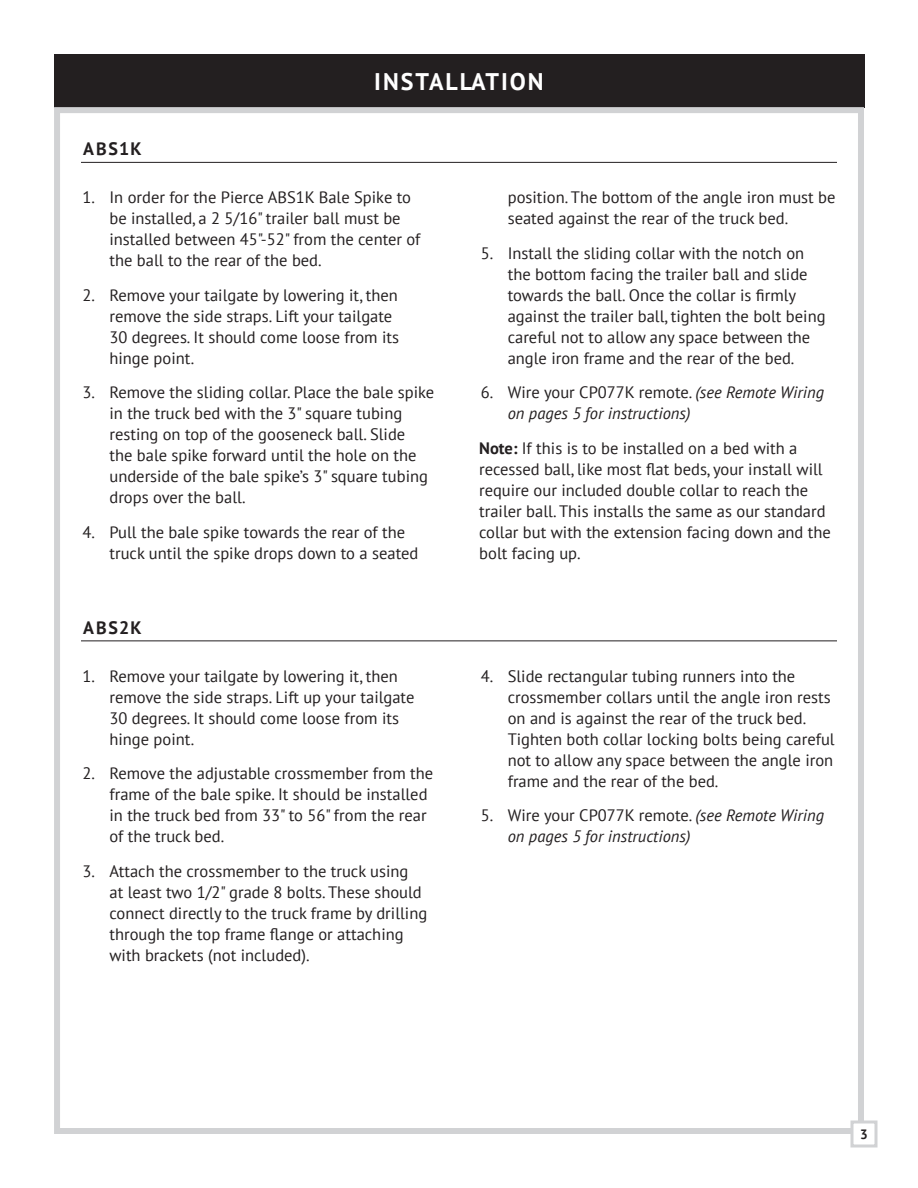
<style>
.page{position:relative;width:918px;height:1188px;background:#fff}
.page>*{position:absolute;margin:0;border:0;box-sizing:border-box;transform-origin:0 0}
.t1{font:700 24px "PT Sans";letter-spacing:.08em;color:#fff}
.t2{font:700 18px "PT Sans";letter-spacing:.085em;color:#231f20}
.t3{font:16.5px/21px "PT Sans";color:#231f20}
.t4{font:italic 16.5px/21px "PT Sans";color:#231f20}
.t5{font:700 13.5px "PT Sans";color:#231f20}
.s1{font-style:normal}
.s2{font-weight:700}
</style>
<div class="page">
<hr style="left:81px;top:162px;width:756px;height:1px;background:#231f20">
<hr style="left:81px;top:640px;width:756px;height:1px;background:#231f20">
<div style="left:54px;top:54px;width:810px;height:54px;background:#231f20"></div>
<div style="left:54px;top:107px;width:810px;height:1027px;border:6px solid #d1d2d4"></div>
<svg style="left:849px;top:1119px;width:29px;height:29px"></svg>
<h1 class="t1" style="left:374px;top:73px;width:171px">INSTALLATION</h1>
<p class="t2" style="left:83px;top:142px;width:60px">ABS1K</p>
<p class="t3" style="left:110px;top:189px;width:312px;text-indent:-27px">1. In order for the Pierce ABS1K Bale Spike to be installed, a 2 5/16" trailer ball must be installed between 45"-52" from the center of the ball to the rear of the bed.</p>
<p class="t3" style="left:110px;top:286px;width:291px;text-indent:-27px">2. Remove your tailgate by lowering it, then remove the side straps. Lift your tailgate 30 degrees. It should come loose from its hinge point.</p>
<p class="t3" style="left:110px;top:384px;width:326px;text-indent:-27px">3. Remove the sliding collar. Place the bale spike in the truck bed with the 3" square tubing resting on top of the gooseneck ball. Slide<br>the bale spike forward until the hole on the underside of the bale spike’s 3" square tubing drops over the ball.</p>
<p class="t3" style="left:110px;top:523px;width:310px;text-indent:-27px">4. Pull the bale spike towards the rear of the truck until the spike drops down to a seated</p>
<p class="t2" style="left:83px;top:621px;width:60px">ABS2K</p>
<p class="t3" style="left:110px;top:667px;width:306px;text-indent:-27px">1. Remove your tailgate by lowering it, then remove the side straps. Lift up your tailgate 30 degrees. It should come loose from its hinge point.</p>
<p class="t3" style="left:110px;top:765px;width:325px;text-indent:-27px">2. Remove the adjustable crossmember from the frame of the bale spike. It should be installed in the truck bed from 33" to 56" from the rear of the truck bed.</p>
<p class="t3" style="left:110px;top:862px;width:319px;text-indent:-27px">3. Attach the crossmember to the truck using<br>at least two 1/2" grade 8 bolts. These should connect directly to the truck frame by drilling through the top frame flange or attaching with brackets (not included).</p>
<p class="t3" style="left:508px;top:189px;width:329px">position. The bottom of the angle iron must be seated against the rear of the truck bed.</p>
<p class="t3" style="left:508px;top:244px;width:319px;text-indent:-27px">5. Install the sliding collar with the notch on the bottom facing the trailer ball and slide towards the ball. Once the collar is firmly against the trailer ball, tighten the bolt being careful not to allow any space between the angle iron frame and the rear of the bed.</p>
<p class="t4" style="left:508px;top:384px;width:318px;text-indent:-27px"><span class="s1">6. Wire your CP077K remote.</span> (see Remote Wiring on pages 5 for instructions)</p>
<p class="t3" style="left:479px;top:439px;width:353px"><span class="s2">Note:</span> If this is to be installed on a bed with a recessed ball, like most flat beds, your install will require our included double collar to reach the trailer ball. This installs the same as our standard collar but with the extension facing down and the bolt facing up.</p>
<p class="t3" style="left:508px;top:667px;width:329px;text-indent:-27px">4. Slide rectangular tubing runners into the crossmember collars until the angle iron rests on and is against the rear of the truck bed.<br>Tighten both collar locking bolts being careful not to allow any space between the angle iron frame and the rear of the bed.</p>
<p class="t4" style="left:508px;top:807px;width:318px;text-indent:-27px"><span class="s1">5. Wire your CP077K remote.</span> (see Remote Wiring on pages 5 for instructions)</p>
<p class="t5" style="left:860px;top:1129px;width:9px">3</p>
</div>
